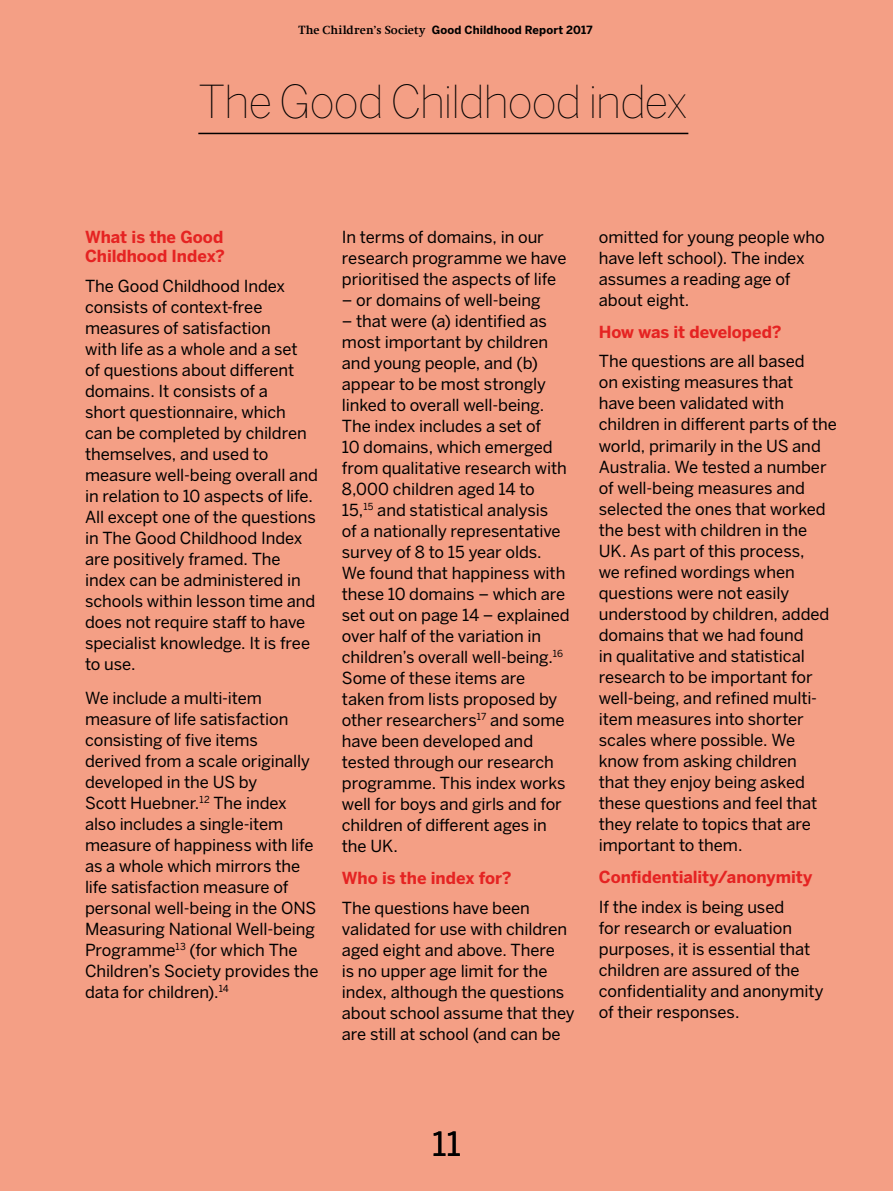
<style>
.page{position:relative;width:893px;height:1191px;background:#f49f85}
.page>*{position:absolute;margin:0;border:0;box-sizing:border-box;transform-origin:0 0}
.t1{font:100 45px "Benton Sans";letter-spacing:-.03em;color:#000}
.t2{font:33px "Benton Sans";color:#000}
.t3{font:16.5px/21px "Benton Sans";letter-spacing:-.005em;color:#000}
.t4{font:700 16.5px/19.5px "Benton Sans";letter-spacing:-.005em;color:#e52322}
.t5{font:700 11.25px "Benton Sans";letter-spacing:.01em;color:#000}
.s1{font-family:"Swift Com";font-size:12px}
</style>
<div class="page">
<hr style="left:198px;top:133px;width:490px;height:1px;background:#000">
<p class="t5" style="left:298px;top:23px;width:296px"><span class="s1">The Children’s Society</span> Good Childhood Report 2017</p>
<h1 class="t1" style="left:198px;top:76px;width:491px">The Good Childhood index</h1>
<p class="t4" style="left:85px;top:227px;width:141px">What is the Good<br>Childhood Index?</p>
<p class="t3" style="left:85px;top:275px;width:234px">The Good Childhood Index consists of context-free measures of satisfaction<br>with life as a whole and a set<br>of questions about different domains. It consists of a<br>short questionnaire, which<br>can be completed by children themselves, and used to measure well-being overall and in relation to 10 aspects of life.<br>All except one of the questions in The Good Childhood Index are positively framed. The index can be administered in schools within lesson time and does not require staff to have specialist knowledge. It is free to use.</p>
<p class="t3" style="left:85px;top:687px;width:235px">We include a multi-item measure of life satisfaction consisting of five items derived from a scale originally developed in the US by<br>Scott Huebner.<sup>12</sup> The index also includes a single-item measure of happiness with life as a whole which mirrors the life satisfaction measure of personal well-being in the ONS<br>Measuring National Well-being<br>Programme<sup>13</sup> (for which The<br>Children’s Society provides the data for children).<sup>14</sup></p>
<p class="t3" style="left:342px;top:226px;width:226px">In terms of domains, in our research programme we have prioritised the aspects of life</p>
<p class="t3" style="left:342px;top:289px;width:200px">– or domains of well-being</p>
<p class="t3" style="left:342px;top:310px;width:229px">– that were (a) identified as most important by children and young people, and (b) appear to be most strongly linked to overall well-being.<br>The index includes a set of<br>10 domains, which emerged from qualitative research with<br>8,000 children aged 14 to<br>15,<sup>15</sup> and statistical analysis<br>of a nationally representative survey of 8 to 15 year olds.<br>We found that happiness with these 10 domains – which are set out on page 14 – explained over half of the variation in children’s overall well-being.<sup>16<br></sup>Some of these items are taken from lists proposed by other researchers<sup>17</sup> and some have been developed and tested through our research programme. This index works well for boys and girls and for children of different ages in the UK.</p>
<p class="t4" style="left:342px;top:868px;width:171px">Who is the index for?</p>
<p class="t3" style="left:342px;top:897px;width:234px">The questions have been validated for use with children aged eight and above. There<br>is no upper age limit for the index, although the questions about school assume that they are still at school (and can be</p>
<p class="t3" style="left:599px;top:226px;width:227px">omitted for young people who have left school). The index assumes a reading age of about eight.</p>
<p class="t4" style="left:599px;top:322px;width:184px">How was it developed?</p>
<p class="t3" style="left:599px;top:351px;width:240px">The questions are all based<br>on existing measures that<br>have been validated with children in different parts of the world, primarily in the US and<br>Australia. We tested a number of well-being measures and selected the ones that worked the best with children in the<br>UK. As part of this process,<br>we refined wordings when questions were not easily understood by children, added domains that we had found<br>in qualitative and statistical research to be important for well-being, and refined multi&shy;item measures into shorter scales where possible. We know from asking children<br>that they enjoy being asked these questions and feel that they relate to topics that are important to them.</p>
<p class="t4" style="left:599px;top:867px;width:215px">Confidentiality/anonymity</p>
<p class="t3" style="left:599px;top:895px;width:226px">If the index is being used<br>for research or evaluation purposes, it is essential that children are assured of the confidentiality and anonymity of their responses.</p>
<h2 class="t2" style="left:432px;top:1124px;width:30px">11</h2>
</div>
